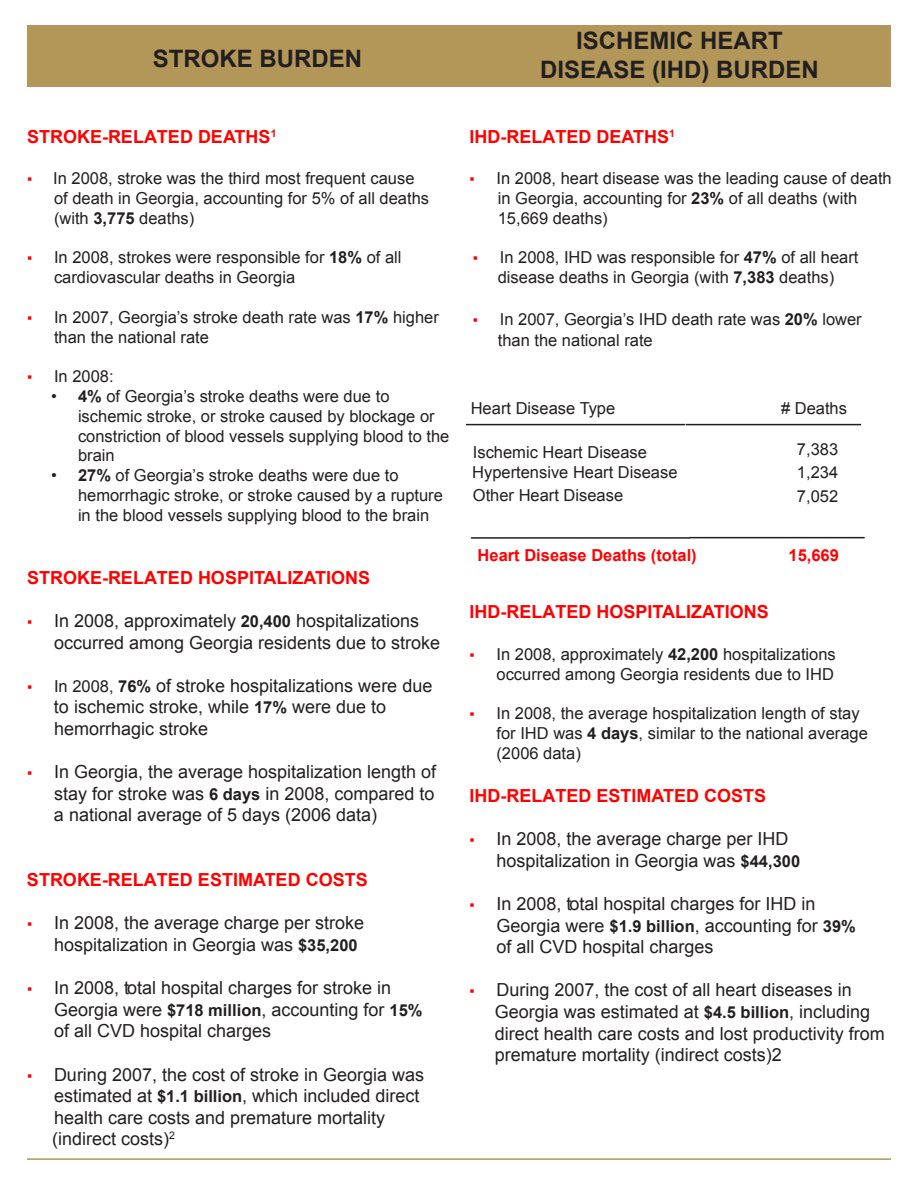
<style>
.page{position:relative;width:918px;height:1188px;background:#fff}
.page>*{position:absolute;margin:0;border:0;box-sizing:border-box;transform-origin:0 0}
.Column_Header_-16{font:700 24px "Arial";color:#231f20}
.Square_bullets{font:18px/21.6px "Arial";color:#231f20}
.t1{font:700 18px "Arial";color:#f00}
.t2{font:700 18px "Arial";color:#f00}
.Square_bullets-2{font:16.5px/19.8px "Arial";color:#231f20}
.indented_bullet{font:16.5px/19.8px "Arial";color:#231f20}
.Copy_1{font:16.5px "Arial";color:#231f20}
.Copy_1-2{font:700 16.5px "Arial";color:#f00}
.Copy_1-3{font:16.5px "Arial";color:#231f20}
.s1{font-style:inherit}
.s2{font-size:15px;color:#f00}
.s3{font-weight:700}
.s4{font-weight:700;font-size:16.5px}
.s5{font-size:16.5px}
</style>
<div class="page">
<div style="left:27px;top:25px;width:864px;height:62px;background:#b39759"></div>
<hr style="left:27px;top:1158px;width:864px;height:2px;background:#b39759">
<hr style="left:466px;top:424px;width:219px;height:1px;background:#231f20">
<hr style="left:686px;top:424px;width:175px;height:1px;background:#231f20">
<hr style="left:471px;top:537px;width:219px;height:2px;background:#231f20">
<hr style="left:689px;top:537px;width:176px;height:1px;background:#231f20">
<p class="Column_Header_-16" style="left:153px;top:42px;width:211px">STROKE BURDEN</p>
<p class="t2" style="left:27px;top:125px;width:251px">STROKE-RELATED <span class="s1">DEATHS</span><sup>1</sup></p>
<p class="Square_bullets-2" style="left:54px;top:169px;width:377px;text-indent:-27px"><span class="s2">▪</span> <span class="s1">In 2008, s</span>troke was the third most frequent cause of death in Georgia, accounting for 5% of all deaths <span class="s1">(</span>with <span class="s3">3,775</span> deaths<span class="s1">)</span></p>
<p class="Square_bullets-2" style="left:54px;top:248px;width:349px;text-indent:-27px"><span class="s2">▪</span> In 2008, strokes were responsible for <span class="s3">18%</span> of all cardiovascular deaths in Georgia</p>
<p class="Square_bullets-2" style="left:54px;top:307px;width:386px;text-indent:-27px"><span class="s2">▪</span> In 2007, Georgia’s stroke death rate was <span class="s3">17%</span> higher than the national rate</p>
<p class="Square_bullets-2" style="left:27px;top:367px;width:88px"><span class="s2">▪</span> In 2008:</p>
<p class="indented_bullet" style="left:78px;top:386px;width:373px;text-indent:-27px">• <span class="s3">4%</span> of Georgia’s stroke deaths were due to ischemic stroke, or stroke caused by blockage or constriction of blood vessels supplying blood to the brain</p>
<p class="indented_bullet" style="left:78px;top:466px;width:366px;text-indent:-27px">• <span class="s3">27%</span> of Georgia’s stroke deaths were due to hemorrhagic stroke, or stroke caused by a rupture in the blood vessels supplying blood to the brain</p>
<p class="t1" style="left:27px;top:566px;width:345px"><span class="s1">STROKE-RELATED</span> HOSPITALIZATIONS</p>
<p class="Square_bullets" style="left:54px;top:610px;width:388px;text-indent:-27px"><span class="s2">▪</span> <span class="s1">In 2008, a</span>pproximately <span class="s4">20,400</span> hospitalizations occurred among Georgia residents due to stroke</p>
<p class="Square_bullets" style="left:54px;top:675px;width:380px;text-indent:-27px"><span class="s2">▪</span> <span class="s5">In 2008,</span> <span class="s4">76%</span> of stroke hospitalizations were due to ischemic stroke, while <span class="s4">17%</span> were due to hemorrhagic stroke</p>
<p class="Square_bullets" style="left:54px;top:761px;width:384px;text-align:justify;text-indent:-27px"><span class="s2">▪</span> <span class="s1">In Georgia, t</span>he average hospitalization length of stay for stroke was <span class="s4">6 days</span> in 2008, compared to a national average of 5 days (2006 data)</p>
<p class="t2" style="left:27px;top:868px;width:342px">STROKE-RELATED <span class="s1">ESTIMATED COSTS</span></p>
<p class="Square_bullets" style="left:54px;top:912px;width:312px;text-indent:-27px"><span class="s2">▪</span> <span class="s1">In 2008, t</span>he average charge per stroke hospitalization in Georgia was <span class="s4">$35,200</span></p>
<p class="Square_bullets" style="left:54px;top:977px;width:370px;text-indent:-27px"><span class="s2">▪</span> <span class="s1">In 2008, t</span>otal hospital charges for stroke in<br>Georgia were <span class="s4">$718 million</span>, accounting for <span class="s4">15% </span>of all CVD hospital charges</p>
<p class="Square_bullets" style="left:52px;top:1064px;width:374px;text-indent:-25px"><span class="s2">▪</span> <span class="s1">During 2007, t</span>he cost of stroke in Georgia <span class="s1">wa</span>s estimated at <span class="s4">$1.1 billion</span>, which included direct health care costs and <span class="s1">premature</span> mortality (indirect costs)<sup>2</sup></p>
<p class="Column_Header_-16" style="left:576px;top:25px;width:208px">ISCHEMIC HEART</p>
<p class="Column_Header_-16" style="left:540px;top:54px;width:280px">DISEASE (IHD) BURDEN</p>
<p class="t2" style="left:470px;top:125px;width:207px">IHD-RELATED <span class="s1">DEATHS</span><sup>1</sup></p>
<p class="Square_bullets-2" style="left:498px;top:169px;width:396px;text-indent:-28px"><span class="s2">▪</span> <span class="s1">In 2008, h</span>eart disease was the leading cause of death <span class="s1">in Georgia</span>, accounting for <span class="s3">23%</span> of all deaths <span class="s1">(with<br>15,669 deaths)</span></p>
<p class="Square_bullets-2" style="left:473px;top:248px;width:387px;text-align:center"><span class="s2">▪</span> In 2008, IHD was responsible for <span class="s3">47%</span> of all heart disease deaths in Georgia <span class="s1">(with</span> <span class="s3">7,383</span> <span class="s1">deaths)</span></p>
<p class="Square_bullets-2" style="left:498px;top:308px;width:366px;line-height:21.6px;text-indent:-25px"><span class="s2">▪</span> In 2007, Georgia’s IHD death rate was <span class="s3">20%</span> lower than the national rate</p>
<p class="Copy_1-3" style="left:471px;top:398px;width:146px">Heart Disease Type</p>
<p class="Copy_1-3" style="left:781px;top:398px;width:68px"># Deaths</p>
<p class="Copy_1" style="left:473px;top:441px;width:176px">Ischemic Heart Disease</p>
<p class="Copy_1" style="left:797px;top:438px;width:43px">7,383</p>
<p class="Copy_1" style="left:472px;top:462px;width:207px">Hypertensive Heart Disease</p>
<p class="Copy_1" style="left:797px;top:462px;width:43px">1,234</p>
<p class="Copy_1" style="left:473px;top:485px;width:152px">Other Heart Disease</p>
<p class="Copy_1" style="left:797px;top:486px;width:43px">7,052</p>
<p class="Copy_1-2" style="left:478px;top:545px;width:221px">Heart Disease Deaths (total)</p>
<p class="Copy_1-2" style="left:788px;top:545px;width:52px">15,669</p>
<p class="t1" style="left:470px;top:600px;width:301px"><span class="s1">IHD-RELATED</span> HOSPITALIZATIONS</p>
<p class="Square_bullets-2" style="left:470px;top:644px;width:368px;text-align:right"><span class="s2">▪</span> <span class="s1">In 2008, a</span>pproximately <span class="s3">42,200</span> hospitalizations occurred <span class="s1">a</span>mong Georgia residents due to IHD</p>
<p class="Square_bullets-2" style="left:496px;top:704px;width:373px;text-indent:-27px"><span class="s2">▪</span> <span class="s1">In 2008, t</span>he average hospitalization length of stay for IHD was <span class="s3">4 days</span>, similar to the national average (2006 data)</p>
<p class="t1" style="left:470px;top:784px;width:298px"><span class="s1">IHD-RELATED</span> ESTIMATED COSTS</p>
<p class="Square_bullets" style="left:496px;top:828px;width:305px;text-indent:-27px"><span class="s2">▪</span> <span class="s1">In 2008, t</span>he average charge per IHD hospitalization in Georgia was <span class="s4">$44,300</span></p>
<p class="Square_bullets" style="left:496px;top:893px;width:361px;text-indent:-27px"><span class="s2">▪</span> <span class="s1">In 2008, t</span>otal hospital charges for IHD in<br>Georgia were <span class="s4">$1.9 billion</span>, accounting for <span class="s4">39% </span>of all CVD hospital charges</p>
<p class="Square_bullets" style="left:495px;top:979px;width:392px;text-indent:-25px"><span class="s2">▪</span> <span class="s1">During 2007, t</span>he cost of all <span class="s1">h</span>eart <span class="s1">d</span>iseases in Georgia <span class="s1">wa</span>s estimated at <span class="s4">$4.5 billion</span>, <span class="s1">including </span>direct health care costs and lost productivity from <span class="s1">premature</span> mortality (indirect costs)2</p>
</div>
